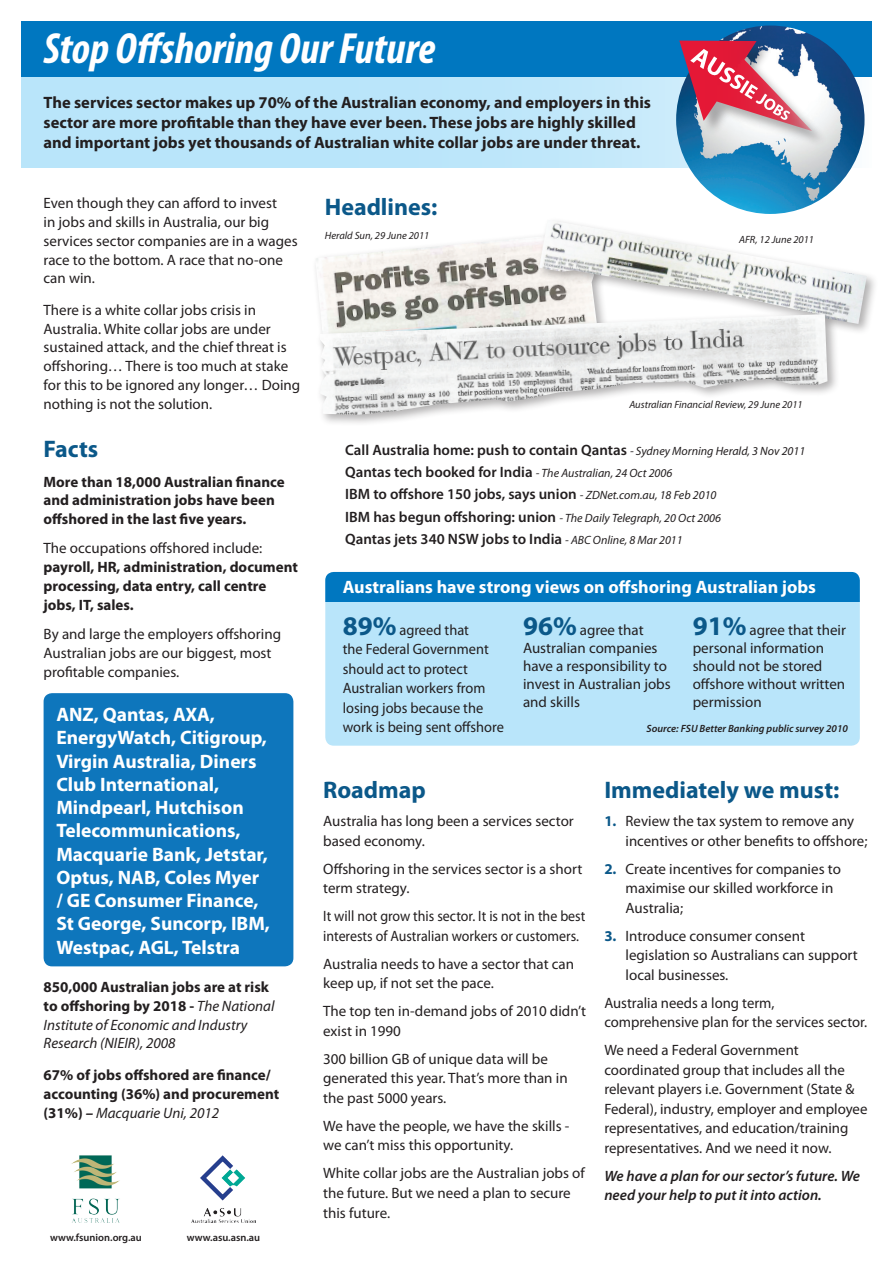
<style>
.page{position:relative;width:893px;height:1263px;background:#fff}
.page>*{position:absolute;margin:0;border:0;box-sizing:border-box;transform-origin:0 0}
.t1{font:italic 700 condensed 43.8px "Myriad Pro";color:#fff}
.t2{font:700 24px "Myriad Pro";color:#0b5889}
.t3{font:700 19.5px/23.2px "Myriad Pro";color:#fff}
.t4{font:700 18px "Myriad Pro";color:#fff}
.t5{font:700 16.5px/19.8px "Myriad Pro";color:#231f20}
.t6{font:15px/19.5px "Myriad Pro";color:#231f20}
.t7{font:700 15px/18.8px "Myriad Pro";color:#231f20}
.t8{font:600 15px "Myriad Pro";color:#231f20}
.t9{font:15px/19.5px "Myriad Pro";color:#231f20;scale:.96 1}
.t10{font:italic 15px/18.8px "Myriad Pro";color:#231f20}
.t11{font:15px/19.5px "Myriad Pro";color:#231f20;scale:.93 1}
.t12{font:italic 600 15px/19.5px "Myriad Pro";color:#231f20}
.t13{font:italic 12px "Myriad Pro";color:#231f20}
.t14{font:italic 10.5px "Myriad Pro";color:#231f20}
.t15{font:italic 600 10.5px "Myriad Pro";color:#231f20}
.t16{font:600 10.5px "Myriad Pro";color:#231f20}
.s1{font-weight:400}
.s2{font-weight:700;font-style:normal}
.s3{font-style:italic}
.s4{font-weight:400;font-style:italic}
.s5{font-weight:400;font-style:italic;font-size:12px}
.s6{font-weight:600;font-style:normal;font-size:15px}
.s7{font-weight:700;font-size:27px;color:#0b5889}
.s8{font-weight:700;color:#0b5889}
</style>
<div class="page">
<div style="left:44px;top:693px;width:249px;height:273px;background:#0e76bc;border-radius:9px"></div>
<div style="left:21px;top:21px;width:851px;height:146px;background:#b9e5fa"></div>
<div style="left:21px;top:21px;width:851px;height:56px;background:#0077c0"></div>
<img style="left:676px;top:26px;width:188px;height:188px;border-radius:94px">
<div style="left:680px;top:41px;width:147px;height:106px;background:#231f20;opacity:.35"></div>
<svg style="left:679px;top:41px;width:133px;height:90px;background:#c07f95"></svg>
<img style="left:315px;top:238px;width:221px;height:73px">
<div style="left:325px;top:572px;width:535px;height:174px;background:#b9e5fa;border-radius:9px"></div>
<div style="left:325px;top:572px;width:535px;height:29px;background:#0077c0"></div>
<div style="left:536px;top:216px;width:342px;height:120px;background:#231f20;opacity:.35"></div>
<img style="left:539px;top:220px;width:328px;height:104px">
<div style="left:316px;top:311px;width:524px;height:116px;background:#231f20;opacity:.35"></div>
<img style="left:320px;top:314px;width:507px;height:101px">
<img style="left:192px;top:1155px;width:64px;height:67px">
<img style="left:71px;top:1155px;width:49px;height:68px">
<p class="t1" style="left:44px;top:21px;width:393px">Stop Offshoring Our Future</p>
<p class="t5" style="left:44px;top:92px;width:609px">The services sector makes up 70% of the Australian economy, and employers in this sector are more profitable than they have ever been. These jobs are highly skilled and important jobs yet thousands of Australian white collar jobs are under threat.</p>
<p class="t6" style="left:44px;top:194px;width:256px;line-height:18.8px">Even though they can afford to invest<br>in jobs and skills in Australia, our big services sector companies are in a wages race to the bottom. A race that no-one can win.</p>
<p class="t6" style="left:44px;top:300px;width:258px;line-height:18.8px">There is a white collar jobs crisis in Australia. White collar jobs are under sustained attack, and the chief threat is offshoring… There is too much at stake for this to be ignored any longer… Doing nothing is not the solution.</p>
<p class="t2" style="left:44px;top:433px;width:56px">Facts</p>
<p class="t7" style="left:44px;top:472px;width:243px">More than 18,000 Australian finance and administration jobs have been offshored in the last five years.</p>
<p class="t7" style="left:44px;top:538px;width:256px"><span class="s1">The occupations offshored include: </span>payroll, HR, administration, document processing, data entry, call centre jobs, IT, sales.</p>
<p class="t6" style="left:44px;top:624px;width:239px;line-height:18.8px">By and large the employers offshoring<br>Australian jobs are our biggest, most profitable companies.</p>
<p class="t3" style="left:56px;top:702px;width:215px">ANZ, Qantas, AXA,<br>EnergyWatch, Citigroup,<br>Virgin Australia, Diners<br>Club International,<br>Mindpearl, Hutchison<br>Telecommunications,<br>Macquarie Bank, Jetstar,<br>Optus, NAB, Coles Myer / GE Consumer Finance,<br>St George, Suncorp, IBM,<br>Westpac, AGL, Telstra</p>
<p class="t10" style="left:44px;top:977px;width:232px"><span class="s2">850,000 Australian jobs are at risk to offshoring by 2018 -</span> The National<br>Institute of Economic and Industry<br>Research (NIEIR), 2008</p>
<p class="t7" style="left:44px;top:1065px;width:237px;line-height:19.2px">67% of jobs offshored are finance/ accounting (36%) and procurement (31%) <span class="s3">–</span> <span class="s4">Macquarie Uni, 2012</span></p>
<p class="t16" style="left:50px;top:1231px;width:93px">www.fsunion.org.au</p>
<p class="t16" style="left:187px;top:1231px;width:75px">www.asu.asn.au</p>
<p class="t2" style="left:325px;top:192px;width:114px">Headlines:</p>
<p class="t14" style="left:325px;top:229px;width:106px">Herald Sun, 29 June 2011</p>
<p class="t14" style="left:739px;top:233px;width:76px">AFR, 12 June 2011</p>
<p class="t14" style="left:629px;top:398px;width:175px">Australian Financial Review, 29 June 2011</p>
<p class="t8" style="left:345px;top:440px;width:461px">Call Australia home: push to contain Qantas <span class="s5">- Sydney Morning Herald, 3 Nov 2011</span></p>
<p class="t8" style="left:345px;top:463px;width:328px">Qantas tech booked for India <span class="s5">- The Australian, 24 Oct 2006</span></p>
<p class="t8" style="left:345px;top:485px;width:373px">IBM to offshore 150 jobs, says union <span class="s5">- ZDNet.com.au, 18 Feb 2010</span></p>
<p class="t13" style="left:345px;top:510px;width:377px"><span class="s6">IBM has begun offshoring: union</span> - The Daily Telegraph, 20 Oct 2006</p>
<p class="t8" style="left:345px;top:529px;width:339px">Qantas jets 340 NSW jobs to India <span class="s5">- ABC Online, 8 Mar 2011</span></p>
<p class="t4" style="left:343px;top:575px;width:475px">Australians have strong views on offshoring Australian jobs</p>
<p class="t9" style="left:343px;top:620px;width:169px"><span class="s7">89%</span> agreed that<br>the Federal Government should act to protect<br>Australian workers from losing jobs because the work is being sent offshore</p>
<p class="t6" style="left:523px;top:620px;width:149px;line-height:18px"><span class="s7">96%</span> agree that<br>Australian companies have a responsibility to invest in Australian jobs and skills</p>
<p class="t6" style="left:693px;top:620px;width:155px;line-height:18px"><span class="s7">91%</span> agree that their personal information should not be stored offshore without written permission</p>
<p class="t15" style="left:647px;top:722px;width:203px">Source: FSU Better Banking public survey 2010</p>
<p class="t2" style="left:323px;top:775px;width:104px">Roadmap</p>
<p class="t6" style="left:323px;top:811px;width:252px">Australia has long been a services sector based economy.</p>
<p class="t6" style="left:323px;top:859px;width:261px">Offshoring in the services sector is a short term strategy.</p>
<p class="t11" style="left:323px;top:906px;width:283px">It will not grow this sector. It is not in the best interests of Australian workers or customers.</p>
<p class="t6" style="left:323px;top:954px;width:252px">Australia needs to have a sector that can keep up, if not set the pace.</p>
<p class="t6" style="left:323px;top:1001px;width:264px">The top ten in-demand jobs of 2010 didn’t exist in 1990</p>
<p class="t6" style="left:323px;top:1049px;width:246px">300 billion GB of unique data will be generated this year. That’s more than in the past 5000 years.</p>
<p class="t6" style="left:323px;top:1116px;width:248px">We have the people, we have the skills - we can’t miss this opportunity.</p>
<p class="t6" style="left:323px;top:1163px;width:263px">White collar jobs are the Australian jobs of the future. But we need a plan to secure this future.</p>
<p class="t2" style="left:604px;top:775px;width:237px">Immediately we must:</p>
<p class="t6" style="left:626px;top:811px;width:243px;text-indent:-21px"><span class="s8">1.</span> Review the tax system to remove any incentives or other benefits to offshore;</p>
<p class="t6" style="left:626px;top:859px;width:217px;text-indent:-21px"><span class="s8">2.</span> Create incentives for companies to maximise our skilled workforce in<br>Australia;</p>
<p class="t6" style="left:626px;top:926px;width:234px;text-indent:-21px"><span class="s8">3.</span> Introduce consumer consent legislation so Australians can support local businesses.</p>
<p class="t6" style="left:604px;top:993px;width:264px">Australia needs a long term, comprehensive plan for the services sector.</p>
<p class="t6" style="left:604px;top:1040px;width:265px">We need a Federal Government coordinated group that includes all the relevant players i.e. Government (State &amp; Federal), industry, employer and employee representatives, and education/training representatives. And we need it now.</p>
<p class="t12" style="left:604px;top:1166px;width:257px">We have a plan for our sector’s future. We need your help to put it into action.</p>
</div>
